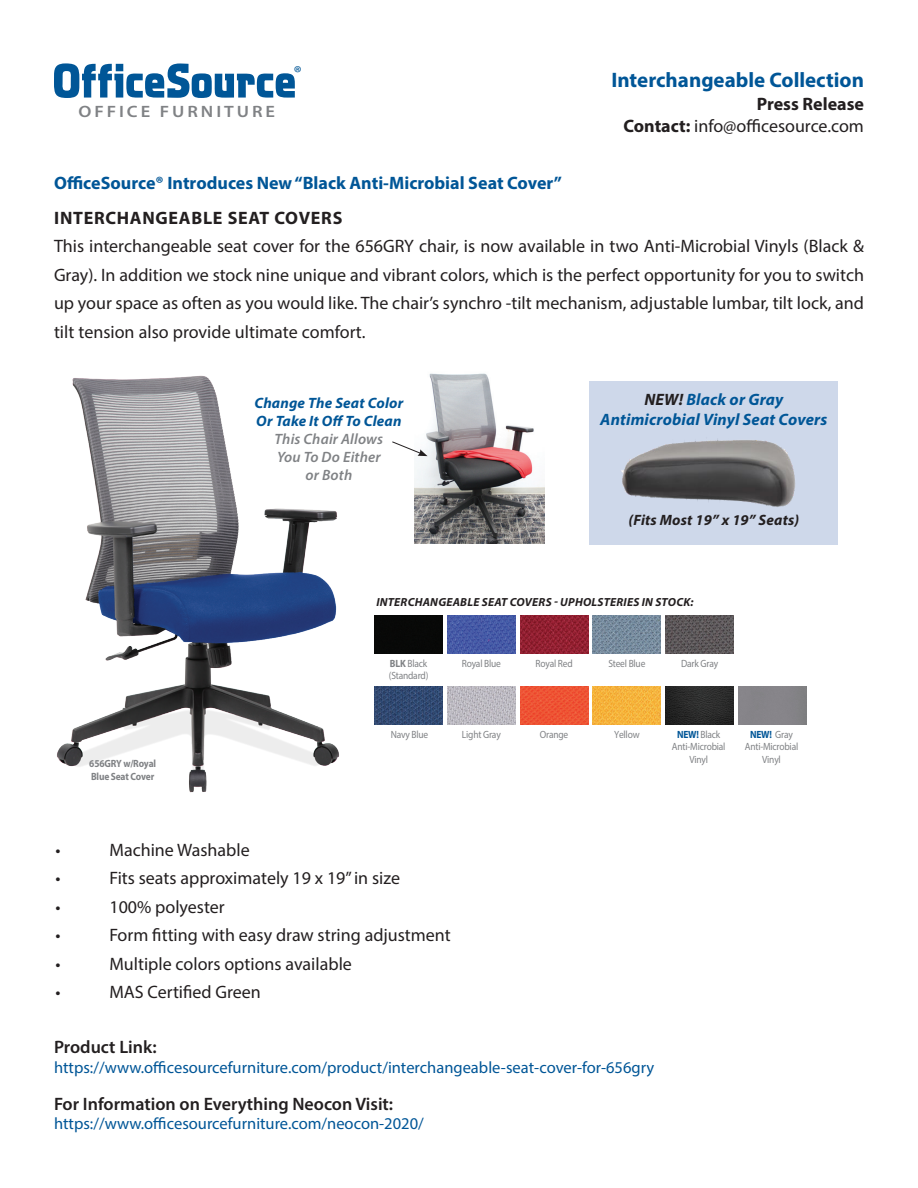
<style>
.page{position:relative;width:918px;height:1188px;background:#fff}
.page>*{position:absolute;margin:0;border:0;box-sizing:border-box;transform-origin:0 0}
.t1{font:700 21px "Myriad Pro";color:#005697}
.t2{font:18.9px "Myriad Pro";color:#005595}
.t3{font:18px/28.5px "Myriad Pro";color:#231f20;text-align:justify}
.t4{font:700 18px "Myriad Pro";color:#005697}
.t5{font:600 18px "Myriad Pro";color:#231f20}
.t6{font:700 18px "Myriad Pro";letter-spacing:.04em;color:#231f20}
.t7{font:700 18px "Myriad Pro";color:#231f20}
.t8{font:16.5px "Myriad Pro";color:#005697}
.t9{font:italic 700 16.5px "Myriad Pro";letter-spacing:.01em;color:#005697}
.t10{font:600 16.5px "Myriad Pro";letter-spacing:.16em;color:#808285;scale:1.12 1}
.t11{font:italic 700 15px/18px "Myriad Pro";letter-spacing:.01em;color:#005697}
.t12{font:italic 600 15px "Myriad Pro";letter-spacing:.01em;color:#808285}
.t13{font:italic 700 15px "Myriad Pro";letter-spacing:.01em;color:#231f20}
.t14{font:italic 700 11.7px "Myriad Pro";letter-spacing:.02em;color:#231f20}
.t15{font:10.5px/12.6px "Myriad Pro";letter-spacing:-.02em;color:#808285;text-align:center;scale:.9 1}
.t16{font:700 10.5px/12.6px "Myriad Pro";letter-spacing:-.02em;color:#808285;scale:.9 1}
.t17{font:700 10.5px "Myriad Pro";color:#005697;scale:.9 1}
.s1{font-weight:700}
.s2{color:#231f20}
.s3{font-weight:700;color:#005697}
.s4{font-weight:400;color:#808285}
</style>
<div class="page">
<div style="left:590px;top:381px;width:248px;height:163px;background:#ced8ea"></div>
<img style="left:621px;top:439px;width:175px;height:68px">
<svg style="left:54px;top:63px;width:241px;height:35px"></svg>
<img style="left:57px;top:375px;width:282px;height:418px">
<img style="left:415px;top:373px;width:130px;height:170px">
<svg style="left:392px;top:441px;width:36px;height:15px"></svg>
<div style="left:375px;top:616px;width:68px;height:38px;background:#080908"></div>
<img style="left:448px;top:616px;width:67px;height:38px">
<img style="left:520px;top:616px;width:68px;height:38px">
<img style="left:593px;top:616px;width:68px;height:38px">
<img style="left:666px;top:616px;width:67px;height:38px">
<img style="left:375px;top:687px;width:68px;height:38px">
<img style="left:448px;top:687px;width:67px;height:38px">
<img style="left:520px;top:687px;width:68px;height:38px">
<img style="left:593px;top:687px;width:68px;height:38px">
<img style="left:666px;top:687px;width:67px;height:38px">
<p class="t10" style="left:78px;top:101px;width:177px">OFFICE FURNITURE</p>
<p class="t2" style="left:294px;top:61px;width:9px">®</p>
<p class="t1" style="left:611px;top:66px;width:254px">Interchangeable Collection</p>
<p class="t7" style="left:757px;top:92px;width:109px">Press Release</p>
<p class="t3" style="left:624px;top:111px;width:242px"><span class="s1">Contact:</span> info@officesource.com</p>
<p class="t4" style="left:54px;top:171px;width:509px">OfficeSource® Introduces New “Black Anti-Microbial Seat Cover”</p>
<p class="t6" style="left:54px;top:206px;width:290px">INTERCHANGEABLE SEAT COVERS</p>
<p class="t3" style="left:54px;top:232px;width:812px">This interchangeable seat cover for the 656GRY chair, is now available in two Anti-Microbial Vinyls (Black &amp; Gray). In addition we stock nine unique and vibrant colors, which is the perfect opportunity for you to switch up your space as often as you would like. The chair’s synchro -tilt mechanism, adjustable lumbar, tilt lock, and tilt tension also provide ultimate comfort.</p>
<p class="t11" style="left:254px;top:394px;width:150px">Change The Seat Color<br>Or Take It Off To Clean</p>
<p class="t12" style="left:275px;top:430px;width:110px">This Chair Allows</p>
<p class="t12" style="left:277px;top:448px;width:105px">You To Do Either</p>
<p class="t12" style="left:306px;top:466px;width:48px">or Both</p>
<p class="t9" style="left:644px;top:389px;width:140px"><span class="s2">NEW!</span> Black or Gray</p>
<p class="t9" style="left:600px;top:409px;width:229px">Antimicrobial Vinyl Seat Covers</p>
<p class="t13" style="left:629px;top:510px;width:172px">(Fits Most 19” x 19” Seats)</p>
<p class="t14" style="left:376px;top:594px;width:319px">INTERCHANGEABLE SEAT COVERS - UPHOLSTERIES IN STOCK:</p>
<p class="t16" style="left:89px;top:757px;width:76px">656GRY w/Royal<br>Blue Seat Cover</p>
<p class="t15" style="left:390px;top:657px;width:43px"><span class="s1">BLK</span> Black</p>
<p class="t15" style="left:389px;top:669px;width:45px">(Standard)</p>
<p class="t15" style="left:462px;top:657px;width:45px">Royal Blue</p>
<p class="t15" style="left:536px;top:657px;width:43px">Royal Red</p>
<p class="t15" style="left:608px;top:657px;width:43px">Steel Blue</p>
<p class="t15" style="left:681px;top:657px;width:43px">Dark Gray</p>
<p class="t15" style="left:391px;top:728px;width:43px">Navy Blue</p>
<p class="t15" style="left:462px;top:728px;width:45px">Light Gray</p>
<p class="t15" style="left:540px;top:728px;width:33px">Orange</p>
<p class="t15" style="left:614px;top:728px;width:30px">Yellow</p>
<p class="t15" style="left:677px;top:728px;width:50px"><span class="s3">NEW!</span> Black</p>
<p class="t15" style="left:672px;top:740px;width:61px">Anti-Microbial<br>Vinyl</p>
<p class="t17" style="left:750px;top:727px;width:49px">NEW! <span class="s4">Gray</span></p>
<p class="t15" style="left:745px;top:740px;width:61px">Anti-Microbial<br>Vinyl</p>
<p class="t3" style="left:55px;top:835px;width:7px">•</p>
<p class="t3" style="left:109px;top:835px;width:142px">Machine Washable</p>
<p class="t3" style="left:55px;top:864px;width:7px">•</p>
<p class="t3" style="left:109px;top:864px;width:292px">Fits seats approximately 19 x 19” in size</p>
<p class="t3" style="left:55px;top:892px;width:7px">•</p>
<p class="t3" style="left:109px;top:892px;width:117px">100% polyester</p>
<p class="t3" style="left:55px;top:921px;width:7px">•</p>
<p class="t3" style="left:109px;top:921px;width:343px">Form fitting with easy draw string adjustment</p>
<p class="t3" style="left:55px;top:949px;width:7px">•</p>
<p class="t3" style="left:109px;top:949px;width:244px">Multiple colors options available</p>
<p class="t3" style="left:55px;top:978px;width:7px">•</p>
<p class="t3" style="left:109px;top:978px;width:153px">MAS Certified Green</p>
<p class="t5" style="left:54px;top:1036px;width:104px">Product Link:</p>
<p class="t8" style="left:54px;top:1057px;width:602px">https://www.officesourcefurniture.com/product/interchangeable-seat-cover-for-656gry</p>
<p class="t5" style="left:54px;top:1092px;width:341px">For Information on Everything Neocon Visit:</p>
<p class="t8" style="left:54px;top:1113px;width:371px">https://www.officesourcefurniture.com/neocon-2020/</p>
</div>
